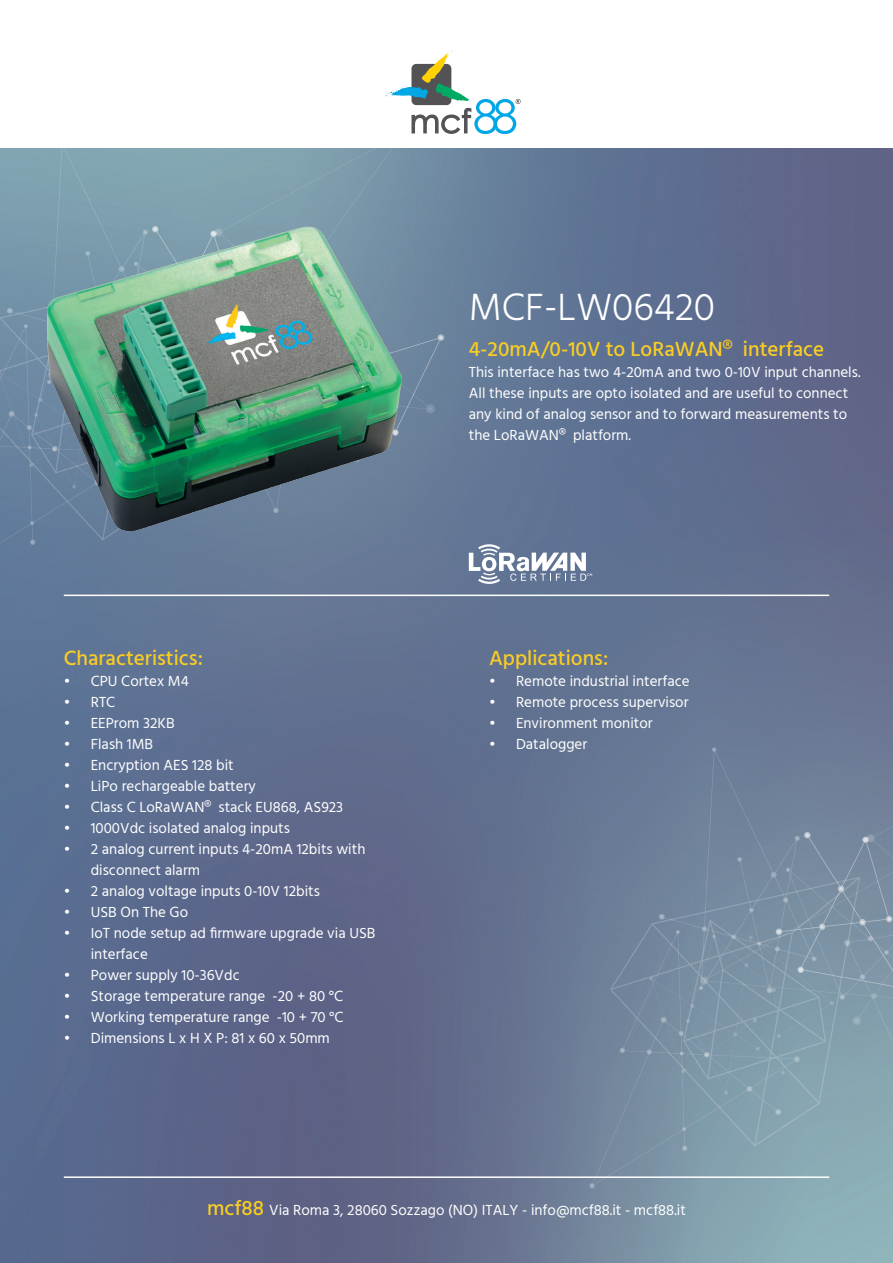
<style>
.page{position:relative;width:893px;height:1263px;background:#fff}
.page>*{position:absolute;margin:0;border:0;box-sizing:border-box;transform-origin:0 0}
.t1{font:300 39px "Hind";color:#fff}
.t2{font:500 21px "Hind";color:#facd23}
.t3{font:15px/21px "Hind";color:#fff}
.s1{font-weight:500;font-size:21px;color:#facd23}
</style>
<div class="page">
<img style="left:0;top:149px;width:893px;height:1114px">
<img style="left:0;top:58px;width:587px;height:666px">
<hr style="left:64px;top:1176px;width:765px;height:2px;background:#fff">
<hr style="left:64px;top:595px;width:765px;height:1px;background:#fff">
<img style="left:573px;top:664px;width:320px;height:599px">
<img style="left:0;top:200px;width:469px;height:364px">
<svg style="left:469px;top:544px;width:123px;height:40px"></svg>
<h2 class="t2" style="left:64px;top:644px;width:141px">Characteristics:</h2>
<p class="t3" style="left:64px;top:672px;width:127px">• CPU Cortex M4</p>
<p class="t3" style="left:64px;top:693px;width:53px">• RTC</p>
<p class="t3" style="left:64px;top:714px;width:113px">• EEProm 32KB</p>
<p class="t3" style="left:64px;top:735px;width:91px">• Flash 1MB</p>
<p class="t3" style="left:64px;top:756px;width:171px">• Encryption AES 128 bit</p>
<p class="t3" style="left:64px;top:777px;width:194px">• LiPo rechargeable battery</p>
<p class="t3" style="left:64px;top:798px;width:281px">• Class C LoRaWAN® stack EU868, AS923</p>
<p class="t3" style="left:64px;top:819px;width:228px">• 1000Vdc isolated analog inputs</p>
<p class="t3" style="left:91px;top:840px;width:276px;text-indent:-27px">• 2 analog current inputs 4-20mA 12bits with disconnect alarm</p>
<p class="t3" style="left:64px;top:882px;width:258px">• 2 analog voltage inputs 0-10V 12bits</p>
<p class="t3" style="left:64px;top:903px;width:126px">• USB On The Go</p>
<p class="t3" style="left:91px;top:924px;width:286px;text-indent:-27px">• IoT node setup ad firmware upgrade via USB interface</p>
<p class="t3" style="left:64px;top:966px;width:177px">• Power supply 10-36Vdc</p>
<p class="t3" style="left:64px;top:987px;width:281px">• Storage temperature range -20 + 80 °C</p>
<p class="t3" style="left:64px;top:1008px;width:281px">• Working temperature range -10 + 70 °C</p>
<p class="t3" style="left:64px;top:1029px;width:268px">• Dimensions L x H X P: 81 x 60 x 50mm</p>
<h1 class="t1" style="left:469px;top:282px;width:248px">MCF-LW06420</h1>
<h2 class="t2" style="left:469px;top:335px;width:357px">4-20mA/0-10V to LoRaWAN® interface</h2>
<p class="t3" style="left:469px;top:363px;width:393px">This interface has two 4-20mA and two 0-10V input channels.<br>All these inputs are opto isolated and are useful to connect any kind of analog sensor and to forward measurements to the LoRaWAN® platform.</p>
<h2 class="t2" style="left:489px;top:644px;width:121px">Applications:</h2>
<p class="t3" style="left:489px;top:672px;width:202px">• Remote industrial interface</p>
<p class="t3" style="left:489px;top:693px;width:201px">• Remote process supervisor</p>
<p class="t3" style="left:489px;top:714px;width:165px">• Environment monitor</p>
<p class="t3" style="left:489px;top:735px;width:100px">• Datalogger</p>
<p class="t3" style="left:207px;top:1200px;width:480px"><span class="s1">mcf88</span> Via Roma 3, 28060 Sozzago (NO) ITALY - info@mcf88.it - mcf88.it</p>
</div>
